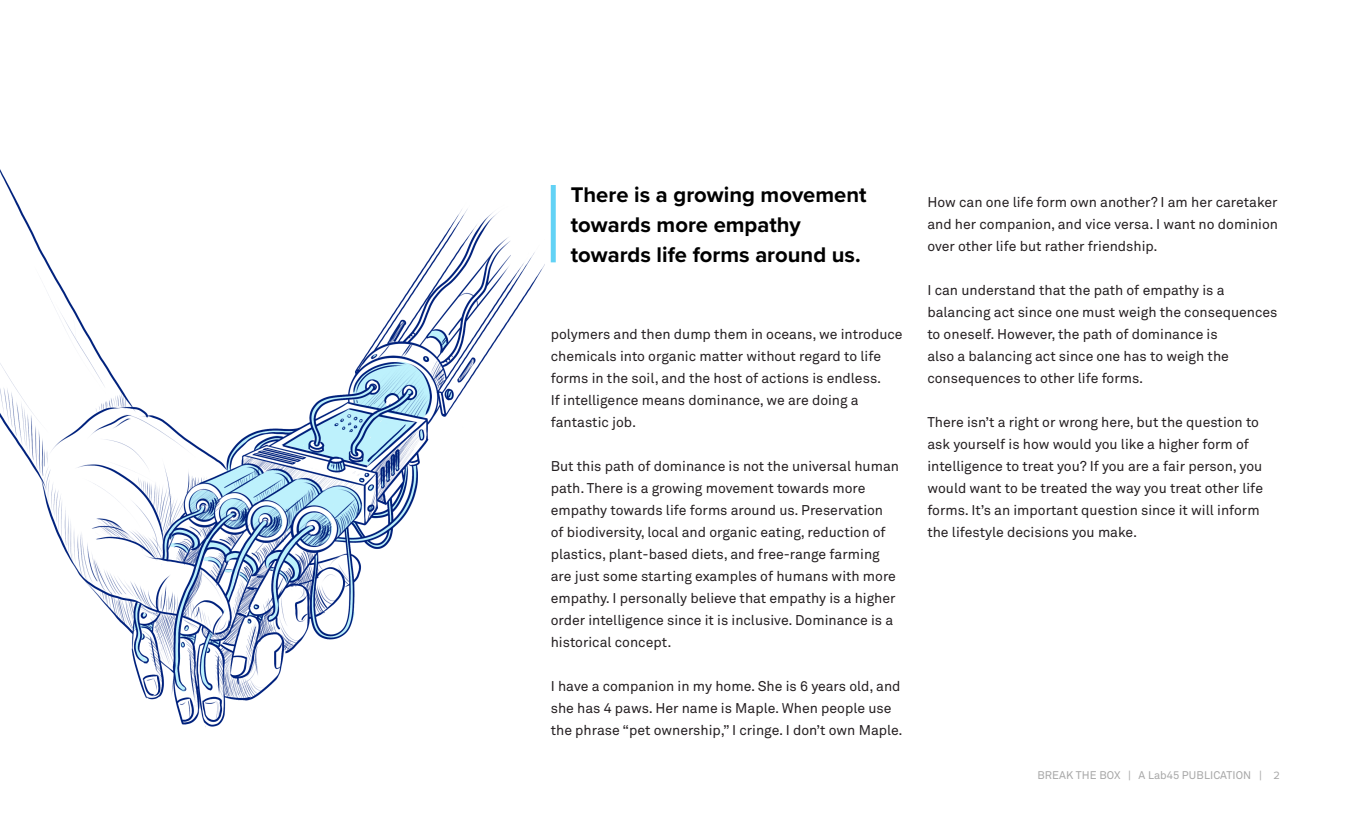
<style>
.page{position:relative;width:1360px;height:820px;background:#fff}
.page>*{position:absolute;margin:0;border:0;box-sizing:border-box;transform-origin:0 0}
.Quote_1{font:700 22px/30px "Proxima Nova";color:#000}
.Bodycopy{font:14px/22px "Wipro Akkurat";color:#241f21}
.t1{font:11px "Wipro Akkurat";letter-spacing:.01em;color:#a7a7a7}
.s1{font-family:"Proxima Nova"}
</style>
<div class="page">
<img style="left:0;top:169px;width:544px;height:558px">
<div style="left:551px;top:185px;width:5px;height:77px;background:#62d2f5"></div>
<p class="Quote_1" style="left:571px;top:180px;width:297px">There is a growing movement towards more empathy towards life forms around us.</p>
<p class="Bodycopy" style="left:551px;top:323px;width:353px">polymers and then dump them in oceans, we introduce chemicals into organic matter without regard to life forms in the soil, and the host of actions is endless.<br>If intelligence means dominance, we are doing a fantastic job.</p>
<p class="Bodycopy" style="left:551px;top:455px;width:350px">But this path of dominance is not the universal human path. There is a growing movement towards more empathy towards life forms around us. Preservation of biodiversity, local and organic eating, reduction of plastics, plant-based diets, and free-range farming are just some starting examples of humans with more empathy. I personally believe that empathy is a higher order intelligence since it is inclusive. Dominance is a historical concept.</p>
<p class="Bodycopy" style="left:551px;top:675px;width:353px">I have a companion in my home. She is 6 years old, and she has 4 paws. Her name is Maple. When people use the phrase “pet ownership,” I cringe. I don’t own Maple.</p>
<p class="Bodycopy" style="left:927px;top:191px;width:352px;text-align:justify">How can one life form own another? I am her caretaker and her companion, and vice versa. I want no dominion over other life but rather friendship.</p>
<p class="Bodycopy" style="left:927px;top:279px;width:352px">I can understand that the path of empathy is a balancing act since one must weigh the consequences to oneself. However, the path of dominance is<br>also a balancing act since one has to weigh the consequences to other life forms.</p>
<p class="Bodycopy" style="left:927px;top:411px;width:337px">There isn’t a right or wrong here, but the question to ask yourself is how would you like a higher form of intelligence to treat you? If you are a fair person, you would want to be treated the way you treat other life forms. It’s an important question since it will inform the lifestyle decisions you make.</p>
<p class="t1" style="left:1037px;top:768px;width:244px">BREAK THE BOX | A Lab45 PUBLICATION | <span class="s1">2</span></p>
</div>
